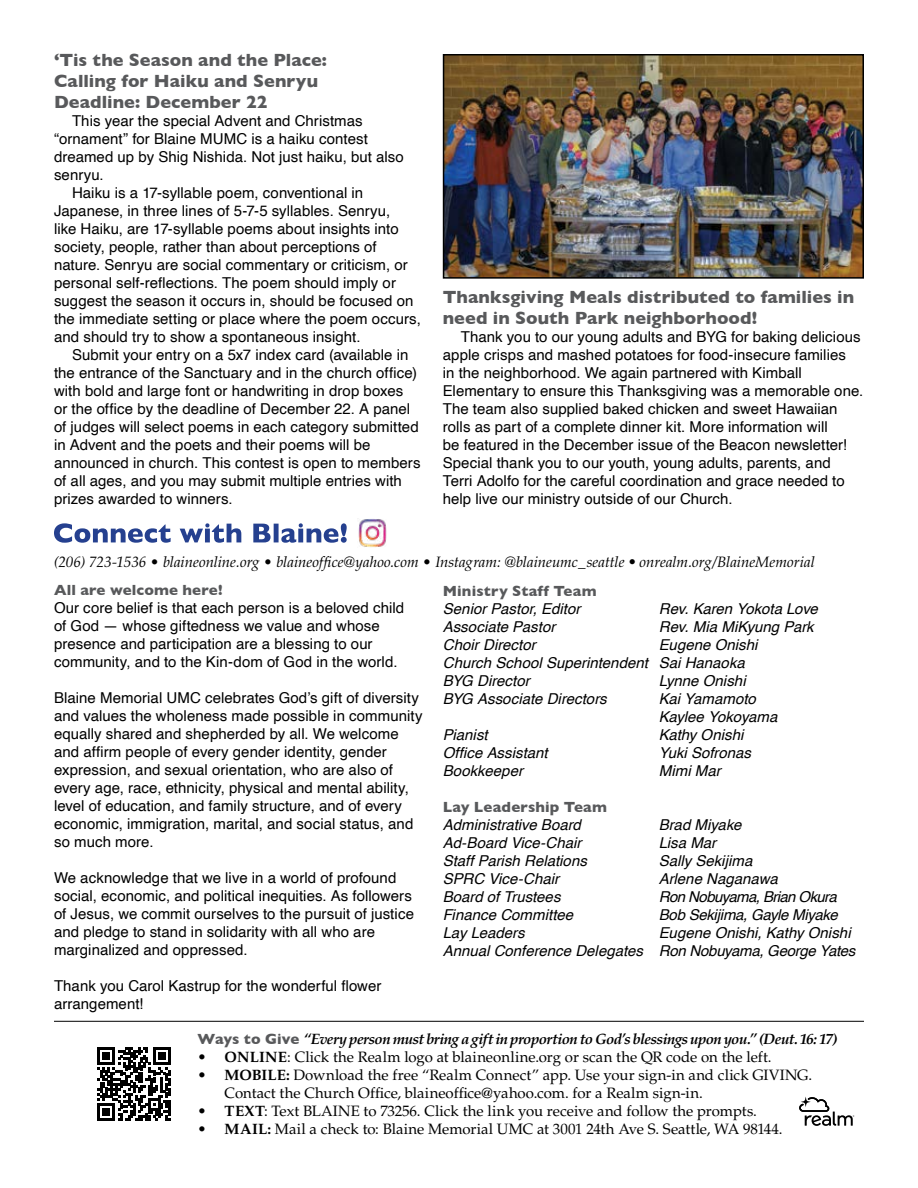
<style>
.page{position:relative;width:918px;height:1188px;background:#fff}
.page>*{position:absolute;margin:0;border:0;box-sizing:border-box;transform-origin:0 0}
.t1{font:700 18px/21px "Gill Sans";letter-spacing:.005em;color:#58595b}
.t2{font:15px/18px "Helvetica";letter-spacing:.005em;color:#000}
.t3{font:italic 15px/18px "Helvetica";color:#000}
.t4{font:15px/18px "Palatino LT Std";color:#000}
.t5{font:italic 15px "Palatino LT Std";color:#000}
.t6{font:italic 700 15px "Palatino LT Std";letter-spacing:-.04em;color:#000}
.t7{font:700 15px "Gill Sans";letter-spacing:.01em;color:#58595b}
.t8{font:italic 15px "Helvetica";letter-spacing:-.02em;color:#000}
.t9{font:italic 15px "Helvetica";letter-spacing:-.04em;color:#000}
.s1{font-style:normal}
.s2{font-family:"Gill Sans";font-style:normal;color:#58595b}
.s3{font-weight:700}
</style>
<div class="page">
<svg style="left:54px;top:523px;width:293px;height:20px"></svg>
<img style="left:358px;top:519px;width:29px;height:28px">
<svg style="left:799px;top:1097px;width:55px;height:29px"></svg>
<hr style="left:54px;top:1021px;width:810px;height:1px;background:#000">
<svg style="left:98px;top:1048px;width:73px;height:73px"></svg>
<img style="left:446px;top:57px;width:415px;height:219px">
<div style="left:443px;top:54px;width:421px;height:225px;border:2px solid #000"></div>
<p class="t1" style="left:54px;top:49px;width:275px">‘Tis the Season and the Place:<br>Calling for Haiku and Senryu<br>Deadline: December 22</p>
<p class="t2" style="left:72px;top:113px;width:292px">This year the special Advent and Christmas</p>
<p class="t2" style="left:54px;top:131px;width:315px">“ornament” for Blaine MUMC is a haiku contest</p>
<p class="t2" style="left:54px;top:149px;width:351px">dreamed up by Shig Nishida. Not just haiku, but also</p>
<p class="t2" style="left:54px;top:167px;width:51px">senryu.</p>
<p class="t2" style="left:72px;top:185px;width:293px">Haiku is a 17-syllable poem, conventional in</p>
<p class="t2" style="left:54px;top:203px;width:338px">Japanese, in three lines of 5-7-5 syllables. Senryu,</p>
<p class="t2" style="left:54px;top:221px;width:346px">like Haiku, are 17-syllable poems about insights into</p>
<p class="t2" style="left:54px;top:239px;width:324px">society, people, rather than about perceptions of</p>
<p class="t2" style="left:54px;top:257px;width:355px">nature. Senryu are social commentary or criticism, or</p>
<p class="t2" style="left:54px;top:275px;width:344px">personal self-reflections. The poem should imply or</p>
<p class="t2" style="left:54px;top:293px;width:361px">suggest the season it occurs in, should be focused on</p>
<p class="t2" style="left:54px;top:311px;width:368px">the immediate setting or place where the poem occurs,</p>
<p class="t2" style="left:54px;top:329px;width:308px">and should try to show a spontaneous insight.</p>
<p class="t2" style="left:72px;top:347px;width:338px">Submit your entry on a 5x7 index card (available in</p>
<p class="t2" style="left:54px;top:365px;width:365px">the entrance of the Sanctuary and in the church office)</p>
<p class="t2" style="left:54px;top:383px;width:351px">with bold and large font or handwriting in drop boxes</p>
<p class="t2" style="left:54px;top:401px;width:358px">or the office by the deadline of December 22. A panel</p>
<p class="t2" style="left:54px;top:419px;width:366px">of judges will select poems in each category submitted</p>
<p class="t2" style="left:54px;top:437px;width:318px">in Advent and the poets and their poems will be</p>
<p class="t2" style="left:54px;top:455px;width:368px">announced in church. This contest is open to members</p>
<p class="t2" style="left:54px;top:473px;width:349px">of all ages, and you may submit multiple entries with</p>
<p class="t2" style="left:54px;top:491px;width:180px">prizes awarded to winners.</p>
<p class="t1" style="left:443px;top:286px;width:413px">Thanksgiving Meals distributed to families in need in South Park neighborhood!</p>
<p class="t2" style="left:443px;top:329px;width:422px;text-indent:18px">Thank you to our young adults and BYG for baking delicious apple crisps and mashed potatoes for food-insecure families<br>in the neighborhood. We again partnered with Kimball Elementary to ensure this Thanksgiving was a memorable one.<br>The team also supplied baked chicken and sweet Hawaiian rolls as part of a complete dinner kit. More information will<br>be featured in the December issue of the Beacon newsletter!<br>Special thank you to our youth, young adults, parents, and Terri Adolfo for the careful coordination and grace needed to help live our ministry outside of our Church.</p>
<p class="t5" style="left:54px;top:553px;width:762px">(206) 723-1536 <span class="s1">•</span> blaineonline.org <span class="s1">•</span> blaineoffice@yahoo.com <span class="s1">•</span> Instagram: @blaineumc_seattle • onrealm.org/BlaineMemorial</p>
<p class="t7" style="left:54px;top:579px;width:170px">All are welcome here!</p>
<p class="t2" style="left:54px;top:600px;width:352px">Our core belief is that each person is a beloved child of God — whose giftedness we value and whose presence and participation are a blessing to our community, and to the Kin-dom of God in the world.</p>
<p class="t2" style="left:54px;top:690px;width:370px">Blaine Memorial UMC celebrates God’s gift of diversity and values the wholeness made possible in community equally shared and shepherded by all. We welcome and affirm people of every gender identity, gender expression, and sexual orientation, who are also of every age, race, ethnicity, physical and mental ability, level of education, and family structure, and of every economic, immigration, marital, and social status, and so much more.</p>
<p class="t2" style="left:54px;top:870px;width:362px">We acknowledge that we live in a world of profound social, economic, and political inequities. As followers of Jesus, we commit ourselves to the pursuit of justice and pledge to stand in solidarity with all who are marginalized and oppressed.</p>
<p class="t2" style="left:54px;top:978px;width:329px">Thank you Carol Kastrup for the wonderful flower arrangement!</p>
<p class="t6" style="left:198px;top:1030px;width:641px"><span class="s2">Ways to Give</span> “Every person must bring a gift in proportion to God’s blessings upon you.” (Deut. 16: 17)</p>
<p class="t4" style="left:198px;top:1048px;width:576px"><span class="s3">• ONLINE</span>: Click the Realm logo at blaineonline.org or scan the QR code on the left.</p>
<p class="t4" style="left:225px;top:1066px;width:589px;text-indent:-27px"><span class="s3">• MOBILE:</span> Download the free “Realm Connect” app. Use your sign-in and click GIVING.<br>Contact the Church Office, blaineoffice@yahoo.com. for a Realm sign-in.</p>
<p class="t4" style="left:198px;top:1102px;width:561px"><span class="s3">• TEXT</span>: Text BLAINE to 73256. Click the link you receive and follow the prompts.</p>
<p class="t4" style="left:198px;top:1120px;width:586px"><span class="s3">• MAIL:</span> Mail a check to: Blaine Memorial UMC at 3001 24th Ave S. Seattle, WA 98144.</p>
<p class="t7" style="left:443px;top:579px;width:155px">Ministry Staff Team</p>
<p class="t3" style="left:443px;top:600px;width:139px">Senior Pastor, Editor</p>
<p class="t3" style="left:659px;top:600px;width:161px">Rev. Karen Yokota Love</p>
<p class="t3" style="left:443px;top:618px;width:114px">Associate Pastor</p>
<p class="t3" style="left:659px;top:618px;width:156px">Rev. Mia MiKyung Park</p>
<p class="t3" style="left:443px;top:636px;width:94px">Choir Director</p>
<p class="t3" style="left:443px;top:636px;width:316px;text-indent:216px">Eugene Onishi<br>Church School Superintendent Sai Hanaoka<br>BYG Director</p>
<p class="t3" style="left:659px;top:672px;width:88px">Lynne Onishi</p>
<p class="t3" style="left:443px;top:690px;width:165px">BYG Associate Directors</p>
<p class="t3" style="left:659px;top:690px;width:120px">Kai Yamamoto<br>Kaylee Yokoyama</p>
<p class="t3" style="left:443px;top:726px;width:46px">Pianist</p>
<p class="t3" style="left:659px;top:726px;width:86px">Kathy Onishi</p>
<p class="t3" style="left:443px;top:744px;width:106px">Office Assistant</p>
<p class="t3" style="left:659px;top:744px;width:94px">Yuki Sofronas</p>
<p class="t3" style="left:443px;top:762px;width:82px">Bookkeeper</p>
<p class="t3" style="left:659px;top:762px;width:64px">Mimi Mar</p>
<p class="t7" style="left:443px;top:795px;width:166px">Lay Leadership Team</p>
<p class="t3" style="left:443px;top:816px;width:140px">Administrative Board</p>
<p class="t3" style="left:659px;top:816px;width:84px">Brad Miyake</p>
<p class="t3" style="left:443px;top:834px;width:140px">Ad-Board Vice-Chair</p>
<p class="t3" style="left:659px;top:834px;width:59px">Lisa Mar</p>
<p class="t3" style="left:443px;top:852px;width:146px">Staff Parish Relations</p>
<p class="t3" style="left:659px;top:852px;width:95px">Sally Sekijima</p>
<p class="t3" style="left:443px;top:870px;width:118px">SPRC Vice-Chair</p>
<p class="t3" style="left:659px;top:870px;width:120px">Arlene Naganawa</p>
<p class="t3" style="left:443px;top:888px;width:119px">Board of Trustees</p>
<p class="t9" style="left:659px;top:885px;width:179px">Ron Nobuyama, Brian Okura</p>
<p class="t3" style="left:443px;top:906px;width:132px">Finance Committee</p>
<p class="t8" style="left:659px;top:903px;width:181px">Bob Sekijima, Gayle Miyake</p>
<p class="t3" style="left:443px;top:924px;width:83px">Lay Leaders</p>
<p class="t3" style="left:443px;top:924px;width:414px;text-indent:216px">Eugene Onishi, Kathy Onishi<br>Annual Conference Delegates Ron Nobuyama, George Yates</p>
</div>
